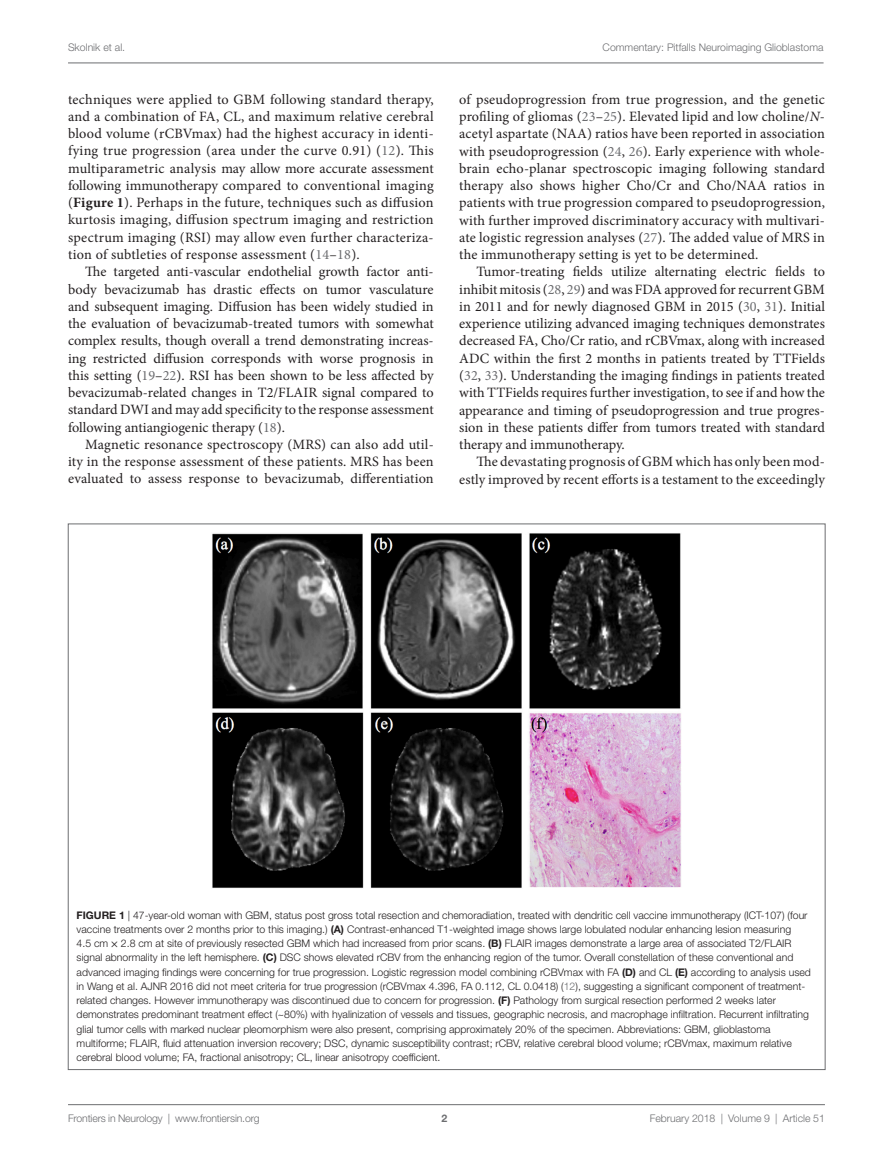
<style>
.page{position:relative;width:893px;height:1170px;background:#fff}
.page>*{position:absolute;margin:0;border:0;box-sizing:border-box;transform-origin:0 0}
.t1{font:14.25px/17.2px "Minion Pro";letter-spacing:.005em;color:#231f20;text-align:justify}
.t2{font:300 10.5px/14.2px "Helvetica Neue LT Std";color:#231f20}
.t3{font:300 10.5px "Helvetica Neue LT Std";color:#6c6d70}
.t4{font:700 10.5px "Helvetica Neue LT Std";color:#6c6d70}
.s1{color:#6c6d70}
.s2{font-weight:700}
.s3{font-style:italic}
.s4{font-family:"STIX General";font-weight:400}
</style>
<div class="page">
<img style="left:212px;top:533px;width:469px;height:355px">
<hr style="left:68px;top:63px;width:756px;height:1px;background:#6c6d70">
<hr style="left:68px;top:1104px;width:757px;height:1px;background:#6c6d70">
<p class="t3" style="left:68px;top:41px;width:59px">Skolnik et al.</p>
<p class="t3" style="left:603px;top:41px;width:222px">Commentary: Pitfalls Neuroimaging Glioblastoma</p>
<p class="t1" style="left:68px;top:90px;width:367px">techniques were applied to GBM following standard therapy, and a combination of FA, CL, and maximum relative cerebral blood volume (rCBVmax) had the highest accuracy in identi&shy;fying true progression (area under the curve 0.91) (<span class="s1">12</span>). This multiparametric analysis may allow more accurate assessment following immunotherapy compared to conventional imaging (<span class="s2">Figure 1</span>). Perhaps in the future, techniques such as diffusion kurtosis imaging, diffusion spectrum imaging and restriction spectrum imaging (RSI) may allow even further characteriza&shy;tion of subtleties of response assessment (<span class="s1">14</span>–<span class="s1">18</span>).</p>
<p class="t1" style="left:68px;top:263px;width:367px;text-indent:17px">The targeted anti-vascular endothelial growth factor anti&shy;body bevacizumab has drastic effects on tumor vasculature and subsequent imaging. Diffusion has been widely studied in the evaluation of bevacizumab-treated tumors with somewhat complex results, though overall a trend demonstrating increas&shy;ing restricted diffusion corresponds with worse prognosis in this setting (<span class="s1">19</span>–<span class="s1">22</span>). RSI has been shown to be less affected by bevacizumab-related changes in T2/FLAIR signal compared to standard DWI and may add specificity to the response assessment following antiangiogenic therapy (<span class="s1">18</span>).</p>
<p class="t1" style="left:68px;top:436px;width:367px;text-indent:17px">Magnetic resonance spectroscopy (MRS) can also add util&shy;ity in the response assessment of these patients. MRS has been evaluated to assess response to bevacizumab, differentiation</p>
<p class="t1" style="left:459px;top:91px;width:367px">of pseudoprogression from true progression, and the genetic profiling of gliomas (<span class="s1">23</span>–<span class="s1">25</span>). Elevated lipid and low choline/<span class="s3">N&shy;</span>acetyl aspartate (NAA) ratios have been reported in association with pseudoprogression (<span class="s1">24</span>, <span class="s1">26</span>). Early experience with whole&shy;brain echo-planar spectroscopic imaging following standard therapy also shows higher Cho/Cr and Cho/NAA ratios in patients with true progression compared to pseudoprogression, with further improved discriminatory accuracy with multivari&shy;ate logistic regression analyses (<span class="s1">27</span>). The added value of MRS in the immunotherapy setting is yet to be determined.</p>
<p class="t1" style="left:459px;top:263px;width:367px;text-indent:17px">Tumor-treating fields utilize alternating electric fields to inhibit mitosis (<span class="s1">28</span>, <span class="s1">29</span>) and was FDA approved for recurrent GBM in 2011 and for newly diagnosed GBM in 2015 (<span class="s1">30</span>, <span class="s1">31</span>). Initial experience utilizing advanced imaging techniques demonstrates decreased FA, Cho/Cr ratio, and rCBVmax, along with increased ADC within the first 2 months in patients treated by TTFields (<span class="s1">32</span>, <span class="s1">33</span>). Understanding the imaging findings in patients treated with TTFields requires further investigation, to see if and how the appearance and timing of pseudoprogression and true progres&shy;sion in these patients differ from tumors treated with standard therapy and immunotherapy.</p>
<p class="t1" style="left:459px;top:453px;width:367px;text-align:right">The devastating prognosis of GBM which has only been mod&shy;estly improved by recent efforts is a testament to the exceedingly</p>
<p class="t2" style="left:77px;top:907px;width:736px"><span class="s2">FIG URE 1</span> | 47-year-old woman with GBM, status post gross total resection and chemoradiation, treated with dendritic cell vaccine immunotherapy (ICT-107) (four vaccine treatments over 2 months prior to this imaging.) <span class="s2">(A)</span> Contrast-enhanced T1-weighted image shows large lobulated nodular enhancing lesion measuring<br>4.5 cm <span class="s4">×</span> 2.8 cm at site of previously resected GBM which had increased from prior scans. <span class="s2">(B)</span> FLAIR images demonstrate a large area of associated T2/FLAIR signal abnormality in the left hemisphere. <span class="s2">(C)</span> DSC shows elevated rCBV from the enhancing region of the tumor. Overall constellation of these conventional and advanced imaging findings were concerning for true progression. Logistic regression model combining rCBVmax with FA <span class="s2">(D)</span> and CL <span class="s2">(E)</span> according to analysis used in Wang et al. AJNR 2016 did not meet criteria for true progression (rCBVmax 4.396, FA 0.112, CL 0.0418) (<span class="s1">12</span>), suggesting a significant component of treatment&shy;related changes. However immunotherapy was discontinued due to concern for progression. <span class="s2">(F)</span> Pathology from surgical resection performed 2 weeks later demonstrates predominant treatment effect (~80%) with hyalinization of vessels and tissues, geographic necrosis, and macrophage infiltration. Recurrent infiltrating glial tumor cells with marked nuclear pleomorphism were also present, comprising approximately 20% of the specimen. Abbreviations: GBM, glioblastoma multiforme; FLAIR, fluid attenuation inversion recovery; DSC, dynamic susceptibility contrast; rCBV, relative cerebral blood volume; rCBVmax, maximum relative cerebral blood volume; FA, fractional anisotropy; CL, linear anisotropy coefficient.</p>
<p class="t3" style="left:68px;top:1111px;width:193px">Frontiers in Neurology | www.frontiersin.org</p>
<p class="t3" style="left:650px;top:1111px;width:177px">February 2018 | Volume 9 | Article 51</p>
<p class="t4" style="left:441px;top:1111px;width:7px">2</p>
</div>
